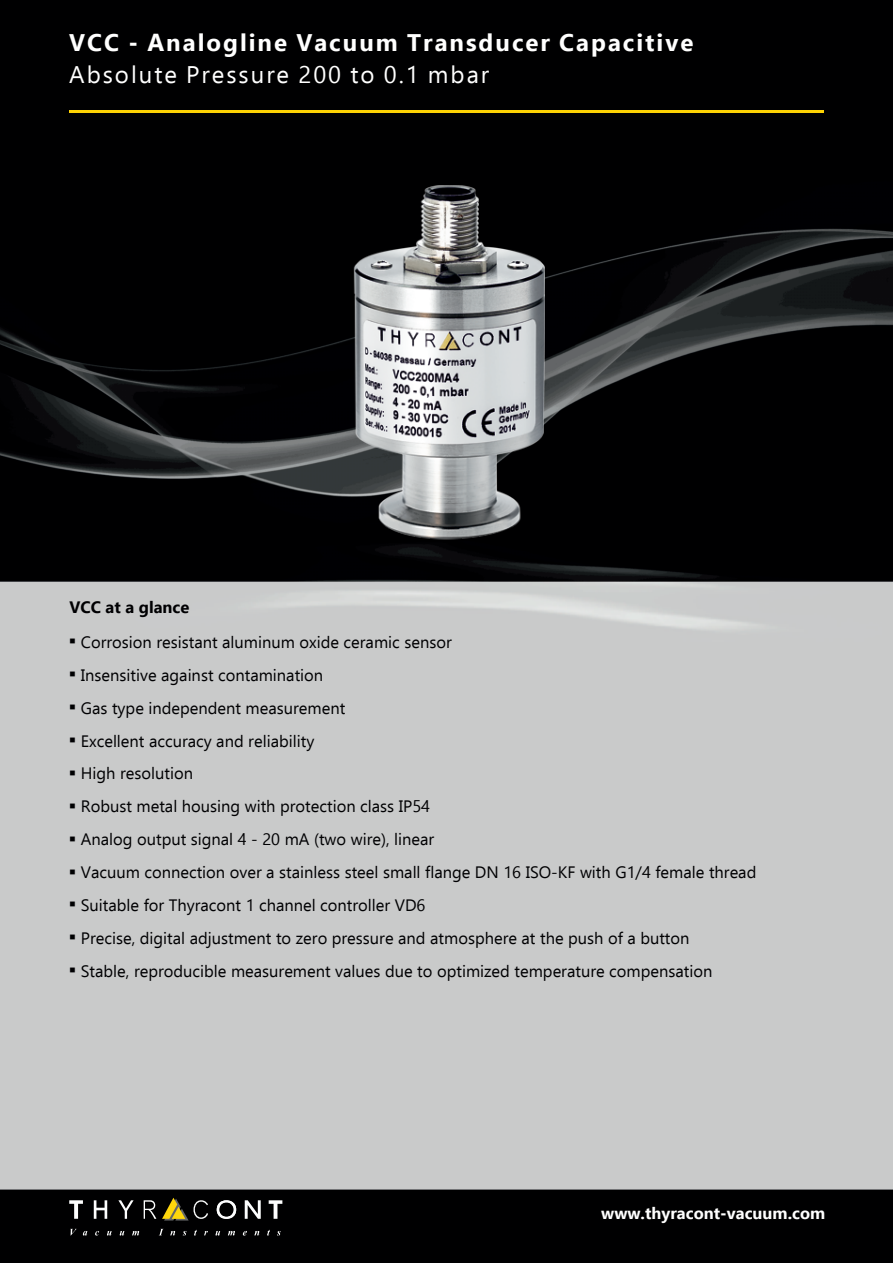
<style>
.page{position:relative;width:893px;height:1263px;background:#fff}
.page>*{position:absolute;margin:0;border:0;box-sizing:border-box;transform-origin:0 0}
.t1{font:700 24px "Ebrima";letter-spacing:.085em;color:#fff}
.t2{font:24px "Ebrima";letter-spacing:.08em;color:#fff}
.t3{font:16.5px "Ebrima";color:#000002}
.t4{font:700 16.5px "Ebrima";color:#fff}
.t5{font:700 16.5px "Ebrima";color:#000002}
</style>
<div class="page">
<img style="left:0;top:0;width:893px;height:1263px">
<img style="left:336px;top:175px;width:221px;height:369px">
<hr style="left:70px;top:110px;width:754px;height:3px;background:#fed304">
<svg style="left:70px;top:1229px;width:7px;height:6px"></svg>
<svg style="left:83px;top:1231px;width:4px;height:4px"></svg>
<svg style="left:95px;top:1231px;width:4px;height:4px"></svg>
<svg style="left:107px;top:1231px;width:5px;height:4px"></svg>
<svg style="left:120px;top:1231px;width:4px;height:4px"></svg>
<svg style="left:132px;top:1231px;width:7px;height:4px"></svg>
<svg style="left:159px;top:1229px;width:5px;height:6px"></svg>
<svg style="left:170px;top:1231px;width:5px;height:4px"></svg>
<svg style="left:183px;top:1231px;width:3px;height:4px"></svg>
<svg style="left:194px;top:1230px;width:3px;height:5px"></svg>
<svg style="left:204px;top:1231px;width:4px;height:4px"></svg>
<svg style="left:215px;top:1231px;width:5px;height:4px"></svg>
<svg style="left:228px;top:1231px;width:7px;height:4px"></svg>
<svg style="left:243px;top:1231px;width:4px;height:4px"></svg>
<svg style="left:254px;top:1231px;width:5px;height:4px"></svg>
<svg style="left:267px;top:1230px;width:3px;height:5px"></svg>
<svg style="left:277px;top:1231px;width:4px;height:4px"></svg>
<svg style="left:217px;top:1200px;width:19px;height:19px"></svg>
<svg style="left:118px;top:1200px;width:16px;height:19px"></svg>
<svg style="left:69px;top:1200px;width:14px;height:19px"></svg>
<svg style="left:94px;top:1200px;width:13px;height:19px"></svg>
<svg style="left:144px;top:1198px;width:64px;height:22px"></svg>
<svg style="left:269px;top:1200px;width:13px;height:19px"></svg>
<svg style="left:245px;top:1200px;width:16px;height:19px"></svg>
<h1 class="t1" style="left:69px;top:25px;width:626px">VCC - Analogline Vacuum Transducer Capacitive</h1>
<h1 class="t2" style="left:69px;top:57px;width:421px">Absolute Pressure 200 to 0.1 mbar</h1>
<p class="t5" style="left:69px;top:595px;width:122px">VCC at a glance</p>
<p class="t3" style="left:70px;top:630px;width:384px">■ Corrosion resistant aluminum oxide ceramic sensor</p>
<p class="t3" style="left:70px;top:663px;width:255px">■ Insensitive against contamination</p>
<p class="t3" style="left:70px;top:696px;width:277px">■ Gas type independent measurement</p>
<p class="t3" style="left:70px;top:729px;width:246px">■ Excellent accuracy and reliability</p>
<p class="t3" style="left:70px;top:762px;width:125px">■ High resolution</p>
<p class="t3" style="left:70px;top:795px;width:362px">■ Robust metal housing with protection class IP54</p>
<p class="t3" style="left:70px;top:828px;width:366px">■ Analog output signal 4 - 20 mA (two wire), linear</p>
<p class="t3" style="left:70px;top:861px;width:688px">■ Vacuum connection over a stainless steel small flange DN 16 ISO-KF with G1/4 female thread</p>
<p class="t3" style="left:70px;top:893px;width:357px">■ Suitable for Thyracont 1 channel controller VD6</p>
<p class="t3" style="left:70px;top:926px;width:621px">■ Precise, digital adjustment to zero pressure and atmosphere at the push of a button</p>
<p class="t3" style="left:70px;top:959px;width:644px">■ Stable, reproducible measurement values due to optimized temperature compensation</p>
<p class="t4" style="left:601px;top:1201px;width:226px">www.thyracont-vacuum.com</p>
</div>
